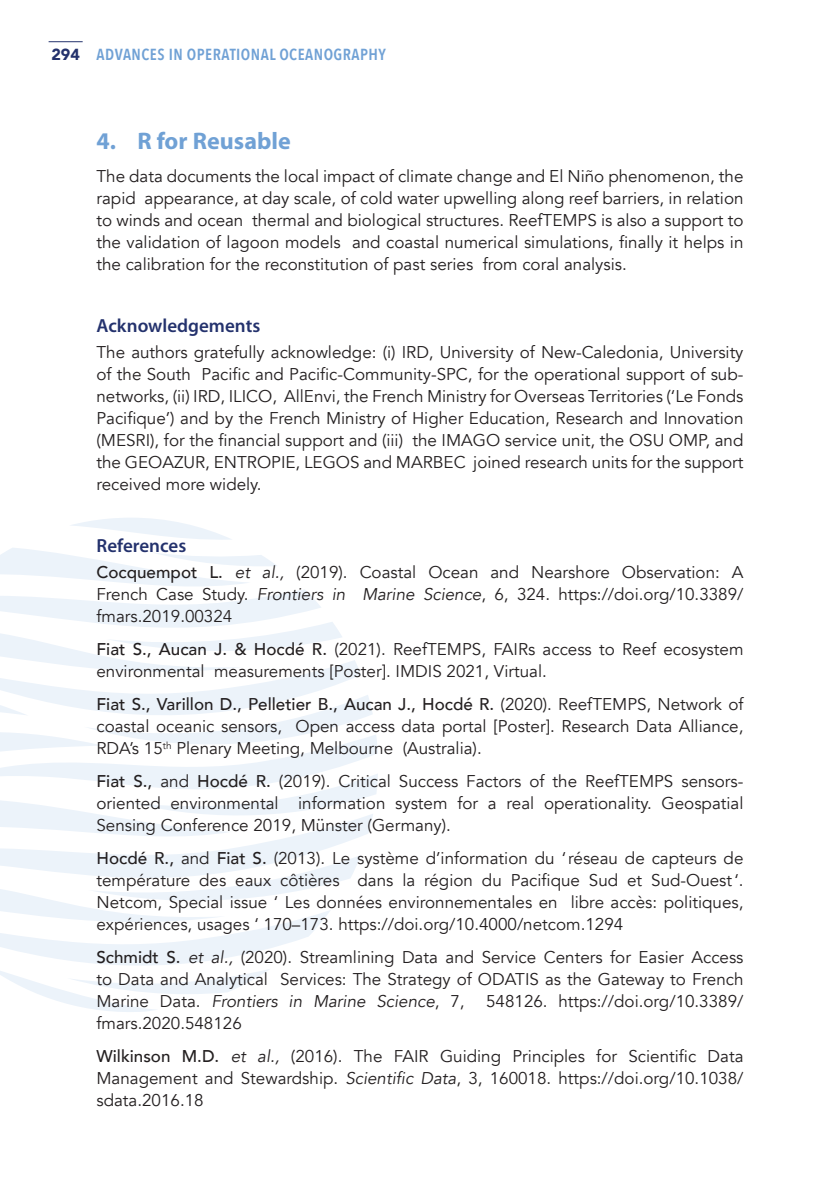
<style>
.page{position:relative;width:840px;height:1191px;background:#fff}
.page>*{position:absolute;margin:0;border:0;box-sizing:border-box;transform-origin:0 0}
.t1{font:700 24px "Myriad Pro";color:#70a1d5}
.t2{font:600 19px "Myriad Pro";color:#24326d}
.t3{font:17px/22px "Avenir";color:#231f20;text-align:justify}
.t4{font:600 16px "Avenir Next Condensed";letter-spacing:.03em;color:#70a1d5}
.s1{font-family:"Avenir";font-weight:900;color:#24326d}
.s2{font-weight:500}
.s3{font-style:italic}
</style>
<div class="page">
<hr style="left:49px;top:41px;width:34px;height:1px;background:#24326d">
<svg style="left:0;top:840px;width:361px;height:172px"></svg>
<svg style="left:0;top:518px;width:378px;height:322px"></svg>
<p class="t4" style="left:51px;top:41px;width:336px"><span class="s1">294</span> ADVANCES IN OPERATIONAL OCEANOGRAPHY</p>
<h1 class="t1" style="left:96px;top:125px;width:195px">4. R for Reusable</h1>
<p class="t3" style="left:96px;top:165px;width:648px">The data documents the local impact of climate change and El Niño phenomenon, the rapid appearance, at day scale, of cold water upwelling along reef barriers, in relation to winds and ocean thermal and biological structures. ReefTEMPS is also a support to the validation of lagoon models and coastal numerical simulations, finally it helps in the calibration for the reconstitution of past series from coral analysis.</p>
<p class="t2" style="left:96px;top:314px;width:165px">Acknowledgements</p>
<p class="t3" style="left:96px;top:341px;width:648px">The authors gratefully acknowledge: (i) IRD, University of New-Caledonia, University of the South Pacific and Pacific-Community-SPC, for the operational support of sub&shy;networks, (ii) IRD, ILICO, AllEnvi, the French Ministry for Overseas Territories (‘Le Fonds Pacifique’) and by the French Ministry of Higher Education, Research and Innovation (MESRI), for the financial support and (iii) the IMAGO service unit, the OSU OMP, and the GEOAZUR, ENTROPIE, LEGOS and MARBEC joined research units for the support received more widely.</p>
<p class="t2" style="left:96px;top:534px;width:91px">References</p>
<p class="t3" style="left:96px;top:561px;width:648px"><span class="s2">Cocquempot L.</span> <span class="s3">et al.,</span> (2019). Coastal Ocean and Nearshore Observation: A French Case Study. <span class="s3">Frontiers in Marine Science</span>, 6, 324. https://doi.org/10.3389/ fmars.2019.00324</p>
<p class="t3" style="left:96px;top:638px;width:648px"><span class="s2">Fiat S., Aucan J. &amp; Hocdé R.</span> (2021). ReefTEMPS, FAIRs access to Reef ecosystem environmental measurements [Poster]. IMDIS 2021, Virtual.</p>
<p class="t3" style="left:96px;top:693px;width:648px"><span class="s2">Fiat S., Varillon D., Pelletier B., Aucan J., Hocdé R.</span> (2020). ReefTEMPS, Network of coastal oceanic sensors, Open access data portal [Poster]. Research Data Alliance, RDA’s 15<sup>th</sup> Plenary Meeting, Melbourne (Australia).</p>
<p class="t3" style="left:96px;top:770px;width:648px"><span class="s2">Fiat S.,</span> and <span class="s2">Hocdé R.</span> (2019). Critical Success Factors of the ReefTEMPS sensors&shy;oriented environmental information system for a real operationality. Geospatial Sensing Conference 2019, Münster (Germany).</p>
<p class="t3" style="left:96px;top:847px;width:648px"><span class="s2">Hocdé R.,</span> and <span class="s2">Fiat S.</span> (2013). Le système d’information du ‘réseau de capteurs de température des eaux côtières dans la région du Pacifique Sud et Sud-Ouest‘.<br>Netcom, Special issue ‘ Les données environnementales en libre accès: politiques, expériences, usages ‘ 170–173. https://doi.org/10.4000/netcom.1294</p>
<p class="t3" style="left:96px;top:946px;width:648px"><span class="s2">Schmidt S.</span> <span class="s3">et al.,</span> (2020). Streamlining Data and Service Centers for Easier Access to Data and Analytical Services: The Strategy of ODATIS as the Gateway to French Marine Data. <span class="s3">Frontiers in Marine Science</span>, 7,</p>
<p class="t3" style="left:486px;top:990px;width:259px">548126. https://doi.org/10.3389/</p>
<p class="t3" style="left:96px;top:1007px;width:648px;line-height:33px">fmars.2020.548126<br><span class="s2">Wilkinson M.D.</span> <span class="s3">et al.,</span> (2016). The FAIR Guiding Principles for Scientific Data</p>
<p class="t3" style="left:96px;top:1067px;width:648px">Management and Stewardship. <span class="s3">Scientific Data</span>, 3, 160018. https://doi.org/10.1038/ sdata.2016.18</p>
</div>
